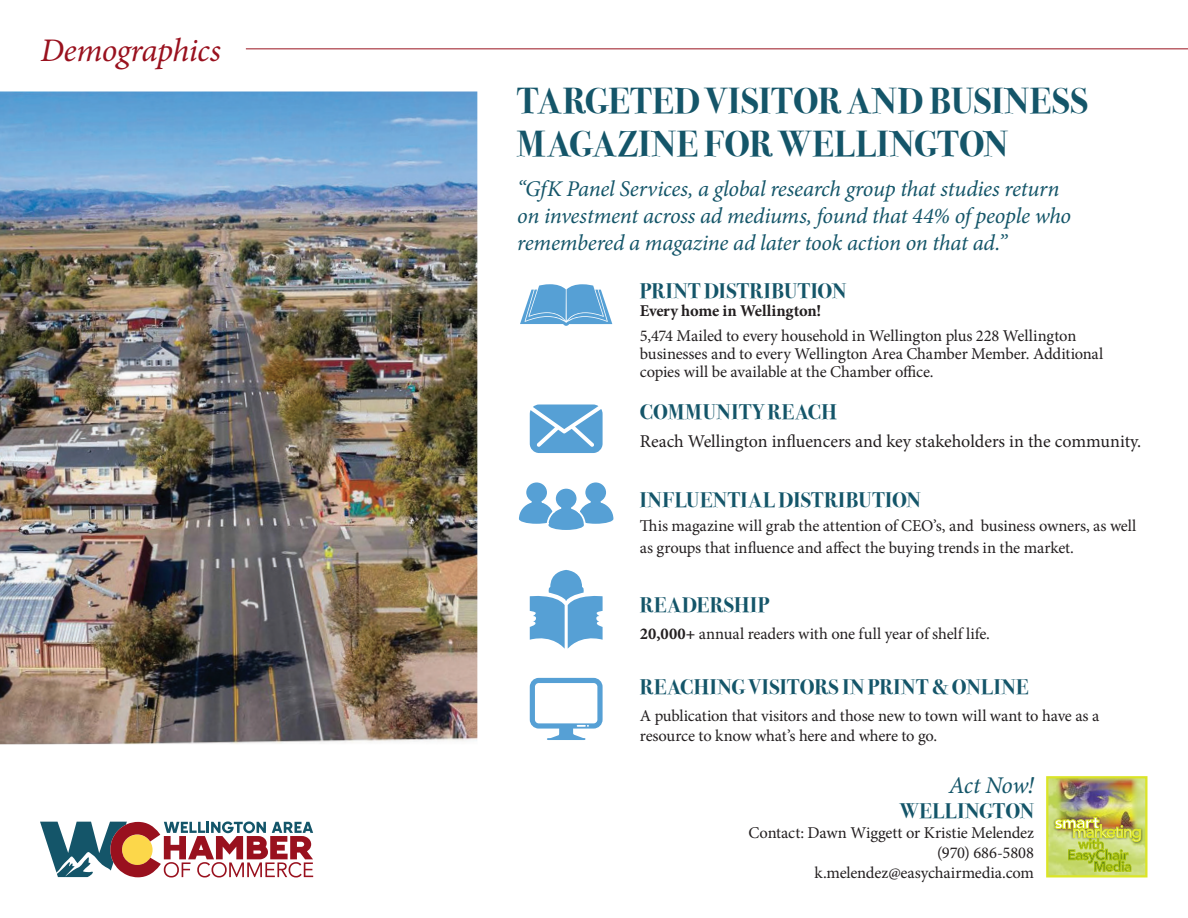
<style>
.page{position:relative;width:1188px;height:918px;background:#fff}
.page>*{position:absolute;margin:0;border:0;box-sizing:border-box;transform-origin:0 0}
.t1{font:700 36px/43.2px "Bodoni Svty Two ITCTT";letter-spacing:.015em;color:#145569}
.t2{font:italic 33px "Minion Pro";letter-spacing:-.015em;color:#99111e}
.t3{font:italic 24px "Minion Pro";letter-spacing:-.02em;color:#145569}
.t4{font:italic 22.5px/27px "Minion Pro";letter-spacing:-.015em;color:#145569}
.t5{font:700 21px "Bodoni Svty Two ITCTT";letter-spacing:.025em;color:#145569}
.t6{font:18px "Minion Pro";color:#231f20}
.t7{font:16.5px/19.8px "Minion Pro";letter-spacing:-.01em;color:#231f20}
.t8{font:700 16.5px "Minion Pro";letter-spacing:-.015em;color:#231f20}
.s1{font-weight:700}
</style>
<div class="page">
<img style="left:1049px;top:779px;width:95px;height:95px">
<div style="left:1046px;top:776px;width:101px;height:101px;border:2px solid #dbe526"></div>
<img style="left:1056px;top:778px;width:83px;height:39px">
<div style="left:1052px;top:815px;width:49px;height:16px;background:#000;opacity:.65"></div>
<div style="left:1071px;top:822px;width:72px;height:22px;background:#000;opacity:.65"></div>
<img style="left:1055px;top:817px;width:86px;height:55px">
<svg style="left:40px;top:821px;width:273px;height:57px"></svg>
<hr style="left:246px;top:48px;width:942px;height:1px;background:#99111e">
<img style="left:0;top:92px;width:477px;height:652px">
<svg style="left:519px;top:482px;width:95px;height:48px"></svg>
<svg style="left:520px;top:284px;width:92px;height:42px"></svg>
<svg style="left:530px;top:570px;width:73px;height:79px"></svg>
<svg style="left:530px;top:405px;width:73px;height:48px"></svg>
<svg style="left:530px;top:678px;width:73px;height:62px"></svg>
<p class="t2" style="left:40px;top:28px;width:182px">Demographics</p>
<p class="t1" style="left:517px;top:76px;width:573px">TARGETED VISITOR AND BUSINESS<br>MAGAZINE FOR WELLINGTON</p>
<p class="t4" style="left:517px;top:176px;width:556px">“GfK Panel Services, a global research group that studies return on investment across ad mediums, found that 44% of people who remembered a magazine ad later took action on that ad.”</p>
<p class="t5" style="left:640px;top:273px;width:208px">PRINT DISTRIBUTION</p>
<p class="t8" style="left:640px;top:299px;width:183px">Every home in Wellington!</p>
<p class="t7" style="left:640px;top:327px;width:465px;line-height:18px">5,474 Mailed to every household in Wellington plus 228 Wellington businesses and to every Wellington Area Chamber Member. Additional copies will be available at the Chamber office.</p>
<p class="t5" style="left:640px;top:395px;width:198px">COMMUNITY REACH</p>
<p class="t6" style="left:640px;top:430px;width:503px">Reach Wellington influencers and key stakeholders in the community.</p>
<p class="t5" style="left:640px;top:482px;width:282px">INFLUENTIAL DISTRIBUTION</p>
<p class="t7" style="left:640px;top:515px;width:498px;line-height:21.6px">This magazine will grab the attention of CEO’s, and business owners, as well as groups that influence and affect the buying trends in the market.</p>
<p class="t5" style="left:640px;top:588px;width:131px">READERSHIP</p>
<p class="t7" style="left:640px;top:624px;width:352px"><span class="s1">20,000+</span> annual readers with one full year of shelf life.</p>
<p class="t5" style="left:640px;top:670px;width:390px">REACHING VISITORS IN PRINT &amp; ONLINE</p>
<p class="t7" style="left:640px;top:706px;width:461px">A publication that visitors and those new to town will want to have as a resource to know what’s here and where to go.</p>
<h3 class="t3" style="left:949px;top:769px;width:87px">Act Now!</h3>
<p class="t5" style="left:900px;top:794px;width:136px">WELLINGTON</p>
<p class="t7" style="left:749px;top:823px;width:287px;text-align:right">Contact: Dawn Wiggett or Kristie Melendez (970) 686-5808 k.melendez@easychairmedia.com</p>
</div>
